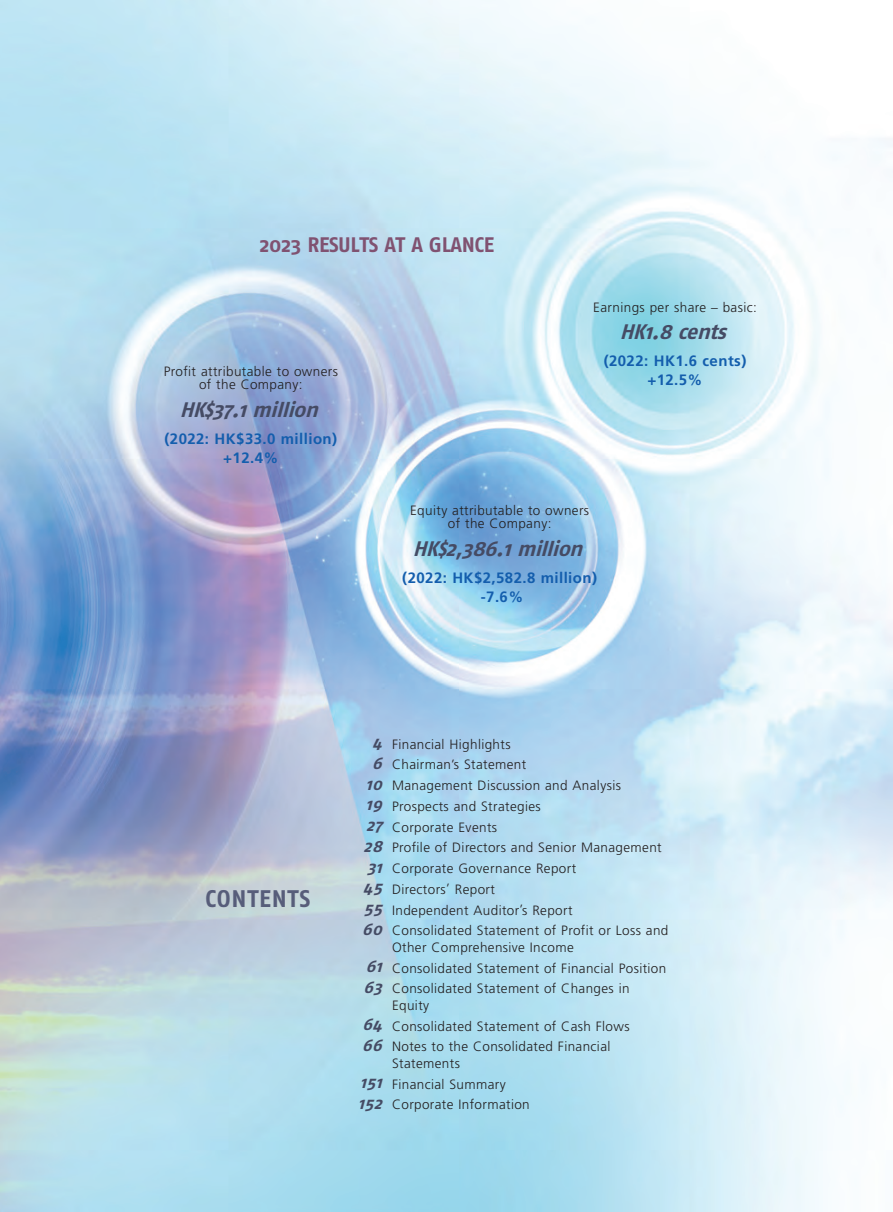
<style>
.page{position:relative;width:893px;height:1212px;background:#fff}
.page>*{position:absolute;margin:0;border:0;box-sizing:border-box;transform-origin:0 0}
.Body_Text{font:700 24px "Fago No";letter-spacing:.03em;color:#575d7a}
.Body_Text-2{font:italic 700 21px "Fago No";color:#454b64}
.Heading_1{font:700 21px "Fago No";letter-spacing:-.02em;color:#805271}
.Heading_1-2{font:italic 700 16.5px "Fago No";color:#454b64}
.Heading_1-3{font:700 15px/18.8px "Frutiger LT Std";letter-spacing:.03em;color:#145ead;text-align:center}
.Body_Text-3{font:300 13.5px/16.5px "Frutiger LT Std";letter-spacing:.03em;color:#231f20}
.Heading_1-4{font:300 13.5px/13.5px "Frutiger LT Std";letter-spacing:.03em;color:#231f20;text-align:center}
</style>
<div class="page">
<img style="left:0;top:0;width:893px;height:1212px">
<p class="Heading_1" style="left:260px;top:233px;width:236px">2023 RESULTS AT A GLANCE</p>
<p class="Heading_1-4" style="left:164px;top:364px;width:176px">Profit attributable to owners of the Company:</p>
<p class="Body_Text-2" style="left:180px;top:397px;width:146px">HK$37.1million</p>
<p class="Heading_1-3" style="left:165px;top:429px;width:174px">(2022: HK$33.0 million) +12.4%</p>
<p class="Heading_1-4" style="left:593px;top:300px;width:165px">Earnings per share – basic:</p>
<p class="Body_Text-2" style="left:620px;top:319px;width:114px">HK1.8cents</p>
<p class="Heading_1-3" style="left:604px;top:352px;width:144px">(2022: HK1.6 cents) +12.5%</p>
<p class="Heading_1-4" style="left:410px;top:504px;width:180px">Equity attributable to owners of the Company:</p>
<p class="Body_Text-2" style="left:413px;top:536px;width:177px">HK$2,386.1million</p>
<p class="Heading_1-3" style="left:402px;top:568px;width:196px">(2022: HK$2,582.8 million) -7.6%</p>
<p class="Body_Text" style="left:205px;top:885px;width:107px">CONTENTS</p>
<p class="Heading_1-2" style="left:373px;top:733px;width:16px">4</p>
<p class="Body_Text-3" style="left:392px;top:736px;width:120px">Financial Highlights</p>
<p class="Heading_1-2" style="left:372px;top:753px;width:16px">6</p>
<p class="Body_Text-3" style="left:392px;top:756px;width:136px">Chairman’s Statement</p>
<p class="Heading_1-2" style="left:366px;top:774px;width:23px">10</p>
<p class="Body_Text-3" style="left:392px;top:777px;width:230px">Management Discussion and Analysis</p>
<p class="Heading_1-2" style="left:366px;top:795px;width:23px">19</p>
<p class="Body_Text-3" style="left:392px;top:798px;width:150px">Prospects and Strategies</p>
<p class="Heading_1-2" style="left:366px;top:816px;width:22px">27</p>
<p class="Body_Text-3" style="left:392px;top:819px;width:107px">Corporate Events</p>
<p class="Heading_1-2" style="left:364px;top:836px;width:25px">28</p>
<p class="Body_Text-3" style="left:392px;top:839px;width:271px">Profile of Directors and Senior Management</p>
<p class="Heading_1-2" style="left:367px;top:857px;width:21px">31</p>
<p class="Body_Text-3" style="left:392px;top:860px;width:186px">Corporate Governance Report</p>
<p class="Heading_1-2" style="left:363px;top:878px;width:25px">45</p>
<p class="Body_Text-3" style="left:392px;top:881px;width:104px">Directors’ Report</p>
<p class="Heading_1-2" style="left:364px;top:899px;width:25px">55</p>
<p class="Body_Text-3" style="left:392px;top:902px;width:182px">Independent Auditor’s Report</p>
<p class="Heading_1-2" style="left:362px;top:919px;width:26px">60</p>
<p class="Body_Text-3" style="left:392px;top:922px;width:278px">Consolidated Statement of Profit or Loss and<br>Other Comprehensive Income</p>
<p class="Heading_1-2" style="left:366px;top:957px;width:23px">61</p>
<p class="Body_Text-3" style="left:392px;top:960px;width:276px">Consolidated Statement of Financial Position</p>
<p class="Heading_1-2" style="left:364px;top:977px;width:25px">63</p>
<p class="Body_Text-3" style="left:392px;top:980px;width:239px">Consolidated Statement of Changes in<br>Equity</p>
<p class="Heading_1-2" style="left:363px;top:1015px;width:26px">64</p>
<p class="Body_Text-3" style="left:392px;top:1018px;width:239px">Consolidated Statement of Cash Flows</p>
<p class="Heading_1-2" style="left:362px;top:1035px;width:26px">66</p>
<p class="Body_Text-3" style="left:392px;top:1039px;width:220px">Notes to the Consolidated Financial<br>Statements</p>
<p class="Heading_1-2" style="left:360px;top:1073px;width:28px">151</p>
<p class="Body_Text-3" style="left:392px;top:1076px;width:115px">Financial Summary</p>
<p class="Heading_1-2" style="left:358px;top:1093px;width:30px">152</p>
<p class="Body_Text-3" style="left:392px;top:1097px;width:139px">Corporate Information</p>
</div>
